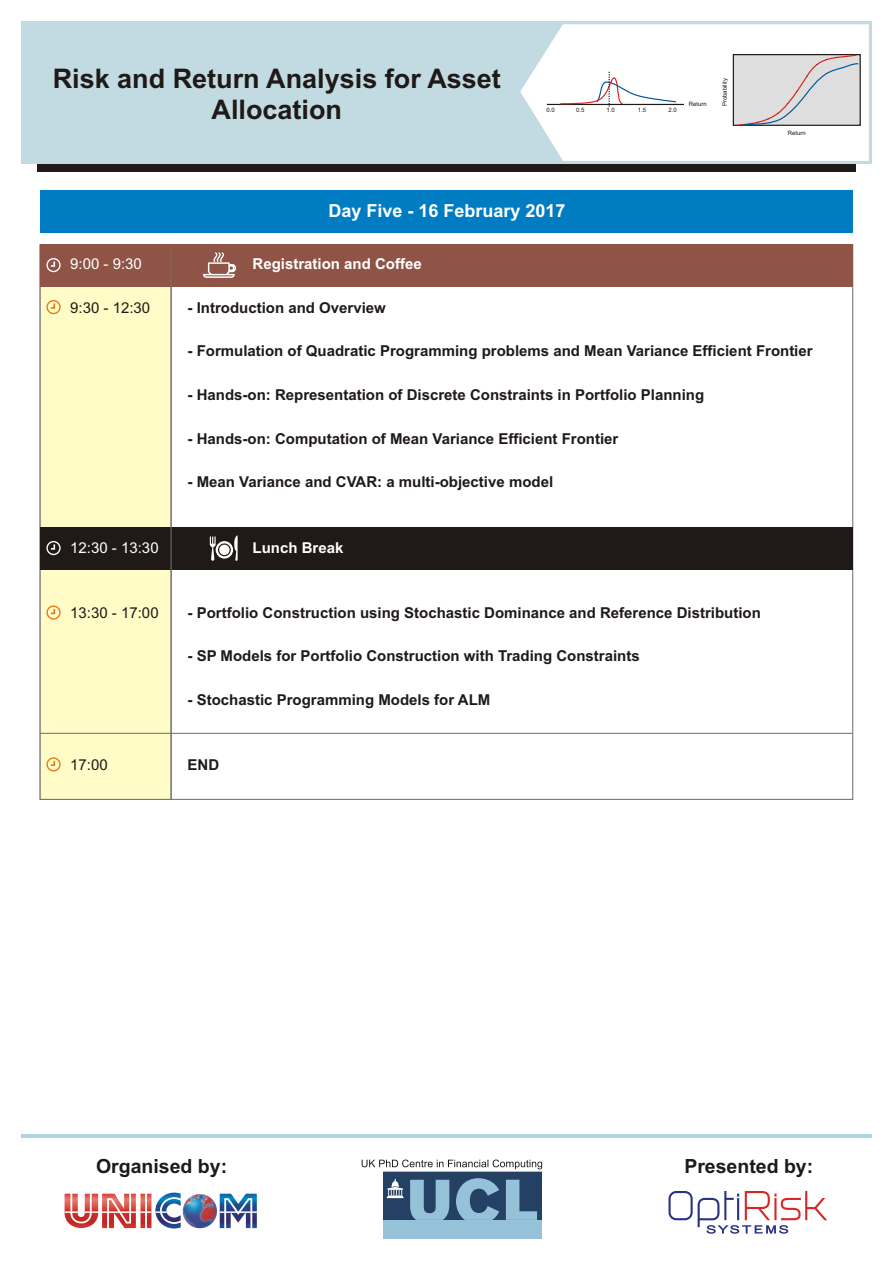
<style>
.page{position:relative;width:893px;height:1263px;background:#fff}
.page>*{position:absolute;margin:0;border:0;box-sizing:border-box;transform-origin:0 0}
.t1{font:700 27px/30.2px "Arial";color:#1f1a17;text-align:center}
.t2{font:700 19.5px "Arial";color:#1f1a17}
.t3{font:700 18px "Arial";color:#fff}
.t4{font:700 15px "Arial";color:#1f1a17}
.t5{font:700 15px "Arial";color:#fff}
.t6{font:15px "Arial";color:#1f1a17}
.t7{font:15px "Arial";color:#fff}
.t8{font:6px "Arial";color:#1f1a17}
</style>
<div class="page">
<div style="left:37px;top:94px;width:819px;height:78px;background:#1f1a17"></div>
<div style="left:21px;top:21px;width:851px;height:143px;background:#c2dbe3"></div>
<svg style="left:520px;top:24px;width:349px;height:137px;background:#f9fbfc"></svg>
<hr style="left:547px;top:104px;width:137px;height:1px;background:#1f1a17">
<svg style="left:559px;top:72px;width:118px;height:35px;background:#eeeced"></svg>
<svg style="left:732px;top:53px;width:129px;height:73px;background:#d1cfd0"></svg>
<div style="left:39px;top:244px;width:132px;height:556px;background:#fffcc7"></div>
<div style="left:40px;top:244px;width:813px;height:42px;background:#8f5445"></div>
<div style="left:40px;top:527px;width:813px;height:42px;background:#1f1a17"></div>
<svg style="left:46px;top:300px;width:15px;height:14px"></svg>
<svg style="left:46px;top:605px;width:15px;height:15px"></svg>
<svg style="left:46px;top:757px;width:15px;height:14px"></svg>
<hr style="left:40px;top:733px;width:813px;height:1px;background:#737070">
<hr style="left:171px;top:246px;width:1px;height:554px;background:#737070">
<div style="left:40px;top:190px;width:813px;height:43px;background:#007dc2"></div>
<svg style="left:203px;top:252px;width:33px;height:26px"></svg>
<svg style="left:46px;top:258px;width:15px;height:14px"></svg>
<svg style="left:210px;top:535px;width:28px;height:26px"></svg>
<svg style="left:46px;top:541px;width:15px;height:14px"></svg>
<hr style="left:21px;top:1134px;width:851px;height:4px;background:#b0d1e0">
<img style="left:65px;top:1192px;width:192px;height:37px">
<svg style="left:668px;top:1191px;width:159px;height:43px"></svg>
<svg style="left:362px;top:1159px;width:180px;height:10px"></svg>
<div style="left:383px;top:1172px;width:159px;height:67px;background:#96c2d9"></div>
<div style="left:383px;top:1172px;width:159px;height:47px;background:#244063"></div>
<svg style="left:410px;top:1178px;width:127px;height:42px"></svg>
<svg style="left:387px;top:1178px;width:17px;height:20px"></svg>
<h1 class="t1" style="left:53px;top:66px;width:450px">Risk and Return Analysis for Asset<br>Allocation</h1>
<p class="t8" style="left:546px;top:108px;width:10px">0.0</p>
<p class="t8" style="left:576px;top:108px;width:10px">0.5</p>
<p class="t8" style="left:606px;top:108px;width:10px">1.0</p>
<p class="t8" style="left:638px;top:108px;width:10px">1.5</p>
<p class="t8" style="left:668px;top:108px;width:10px">2.0</p>
<p class="t8" style="left:689px;top:101px;width:20px">Return</p>
<p class="t8" style="left:723px;top:106px;width:30px;rotate:-90deg">Probability</p>
<p class="t3" style="left:328px;top:204px;width:239px">Day Five - 16 February 2017</p>
<p class="t7" style="left:70px;top:258px;width:73px">9:00 - 9:30</p>
<p class="t5" style="left:252px;top:258px;width:171px">Registration and Coffee</p>
<p class="t8" style="left:788px;top:131px;width:20px">Return</p>
<p class="t6" style="left:70px;top:302px;width:82px">9:30 - 12:30</p>
<p class="t4" style="left:187px;top:302px;width:200px">- Introduction and Overview</p>
<p class="t4" style="left:187px;top:345px;width:627px">- Formulation of Quadratic Programming problems and Mean Variance Efficient Frontier</p>
<p class="t4" style="left:187px;top:389px;width:518px">- Hands-on: Representation of Discrete Constraints in Portfolio Planning</p>
<p class="t4" style="left:187px;top:433px;width:432px">- Hands-on: Computation of Mean Variance Efficient Frontier</p>
<p class="t4" style="left:187px;top:476px;width:367px">- Mean Variance and CVAR: a multi-objective model</p>
<p class="t7" style="left:70px;top:542px;width:90px">12:30 - 13:30</p>
<p class="t5" style="left:252px;top:542px;width:92px">Lunch Break</p>
<p class="t6" style="left:70px;top:607px;width:90px">13:30 - 17:00</p>
<p class="t4" style="left:187px;top:607px;width:575px">- Portfolio Construction using Stochastic Dominance and Reference Distribution</p>
<p class="t4" style="left:187px;top:650px;width:454px">- SP Models for Portfolio Construction with Trading Constraints</p>
<p class="t4" style="left:187px;top:694px;width:304px">- Stochastic Programming Models for ALM</p>
<p class="t6" style="left:70px;top:759px;width:39px">17:00</p>
<p class="t4" style="left:187px;top:759px;width:33px">END</p>
<h2 class="t2" style="left:96px;top:1159px;width:133px">Organised by:</h2>
<h2 class="t2" style="left:684px;top:1159px;width:130px">Presented by:</h2>
</div>
